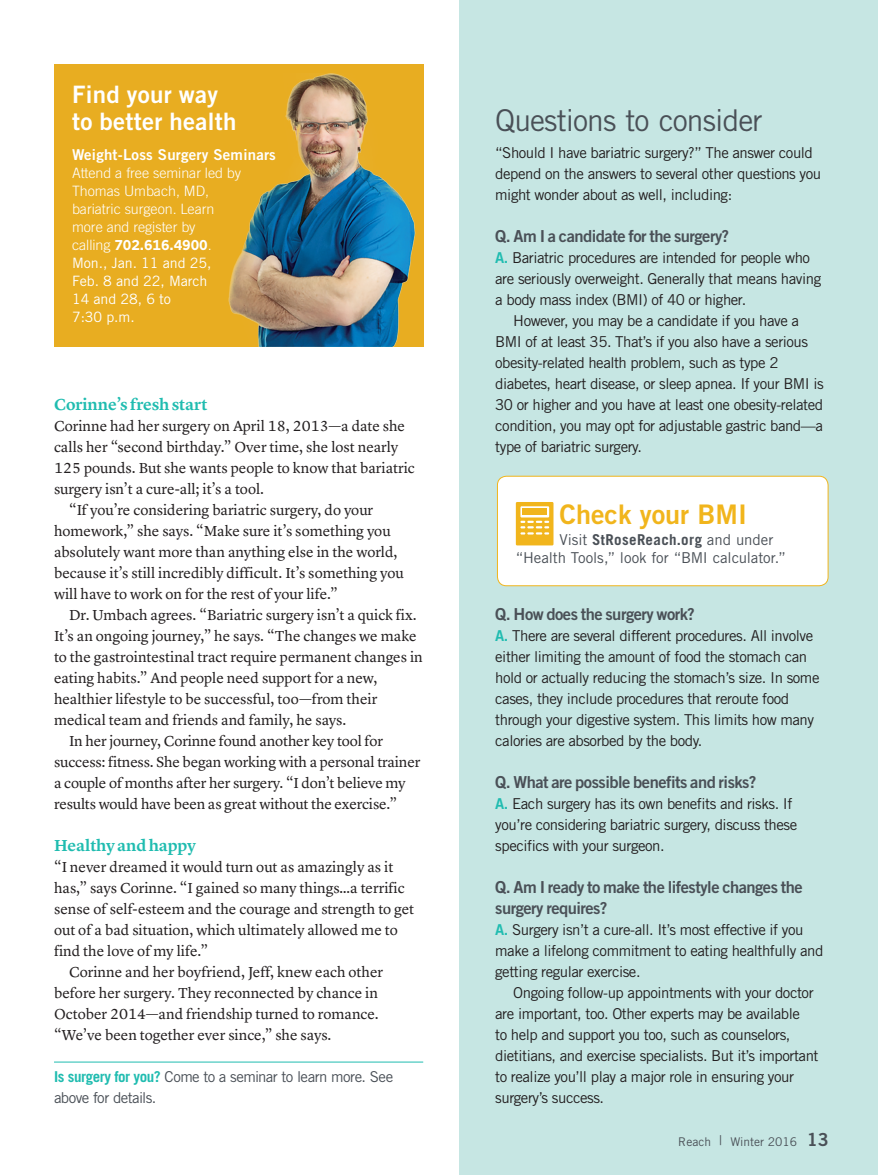
<style>
.page{position:relative;width:878px;height:1175px;background:#fff}
.page>*{position:absolute;margin:0;border:0;box-sizing:border-box;transform-origin:0 0}
._3_head_news_Dignity{font:30px "Trade Gothic LT Std";letter-spacing:-.03em;color:#4a5057}
.CTA_head{font:27px "Trade Gothic LT Std Bd 2";color:#f1b51c}
._2_head_Bold_Dignity{font:24px/26.2px "Trade Gothic LT Std Bd 2";letter-spacing:.015em;color:#fff}
._2_breaker_Dignity{font:16.5px/21px "Trade Gothic LT Std Bd 2";letter-spacing:-.03em;color:#4a5057}
._1_breaker_Dignity{font:600 16.5px "Lyon Text";color:#20bcb0}
._2_body_Dignity_colo{font:15px/21px "Trade Gothic LT Std";letter-spacing:-.03em;color:#231f20}
._1_body_main_Dignity{font:15px/21px "Lyon Text";color:#231f20}
._1_body_no__Dignity{font:15px/21px "Lyon Text";color:#231f20}
._2_body_no__Dignity{font:15px/21px "Trade Gothic LT Std";letter-spacing:-.03em;color:#231f20}
.CTA_body{font:15px/18px "Trade Gothic LT Std";letter-spacing:-.01em;color:#4a5057}
.CTA_body_minor-in-co{font:15px/21px "Trade Gothic LT Std";letter-spacing:-.04em;color:#4a5057}
.Cal_ClassHd_Dignity{font:15px "Trade Gothic LT Std Bd 2";letter-spacing:.015em;color:#fff}
.Cal_Body_Dignity{font:300 14.25px/18px "Trade Gothic LT Std";letter-spacing:-.005em;color:#fff}
.Cal_BoldDates_Dignit{font:14.25px/18px "Trade Gothic LT Std";letter-spacing:-.005em;color:#fff}
.t1{font:12px "Trade Gothic LT Std";color:#4a5057}
.s1{font-family:"Gotham";font-weight:700}
.s2{font-weight:700;color:#20bcb0}
.s3{font-family:"Trade Gothic LT Std Bd 2";color:#20bcb0}
.s4{font-weight:700}
.s5{font-size:13.5px}
.s6{font-family:"Trade Gothic LT Std Bd 2";font-size:18px}
</style>
<div class="page">
<div style="left:459px;top:0;width:419px;height:1174px;background:#c6e6e3"></div>
<div style="left:54px;top:64px;width:369px;height:282px;background:#e8ad21"></div>
<img style="left:216px;top:74px;width:208px;height:272px">
<hr style="left:54px;top:1061px;width:369px;height:1px;background:#20bcb0">
<div style="left:497px;top:476px;width:331px;height:110px;background:#fff;border-radius:9px"></div>
<svg style="left:516px;top:502px;width:37px;height:43px;background:#f3c244"></svg>
<div style="left:497px;top:476px;width:331px;height:110px;border:1px solid #f1b51c;border-radius:9px"></div>
<p class="_2_head_Bold_Dignity" style="left:72px;top:81px;width:166px">Find your way to better health</p>
<p class="Cal_ClassHd_Dignity" style="left:72px;top:145px;width:205px">Weight-Loss Surgery Seminars</p>
<p class="Cal_Body_Dignity" style="left:72px;top:163px;width:171px">Attend a free seminar led by<br>Thomas Umbach, MD, bariatric surgeon. Learn more and register by<br>calling <span class="s1">702.616.4900</span>.</p>
<p class="Cal_BoldDates_Dignit" style="left:72px;top:253px;width:141px">Mon., Jan. 11 and 25,<br>Feb. 8 and 22, March<br>14 and 28, 6 to<br>7:30 p.m.</p>
<p class="_1_breaker_Dignity" style="left:54px;top:391px;width:155px">Corinne’s fresh start</p>
<p class="_1_body_no__Dignity" style="left:54px;top:414px;width:362px">Corinne had her surgery on April 18, 2013—a date she calls her “second birthday.” Over time, she lost nearly 125 pounds. But she wants people to know that bariatric surgery isn’t a cure-all; it’s a tool.</p>
<p class="_1_body_main_Dignity" style="left:54px;top:498px;width:351px;text-indent:15px">“If you’re considering bariatric surgery, do your homework,” she says. “Make sure it’s something you absolutely want more than anything else in the world, because it’s still incredibly difficult. It’s something you will have to work on for the rest of your life.”</p>
<p class="_1_body_main_Dignity" style="left:54px;top:603px;width:370px;text-indent:15px">Dr. Umbach agrees. “Bariatric surgery isn’t a quick fix.<br>It’s an ongoing journey,” he says. “The changes we make to the gastrointestinal tract require permanent changes in eating habits.” And people need support for a new, healthier lifestyle to be successful, too—from their medical team and friends and family, he says.</p>
<p class="_1_body_main_Dignity" style="left:54px;top:729px;width:368px;text-indent:15px">In her journey, Corinne found another key tool for success: fitness. She began working with a personal trainer a couple of months after her surgery. “I don’t believe my results would have been as great without the exercise.”</p>
<p class="_1_breaker_Dignity" style="left:54px;top:832px;width:143px">Healthy and happy</p>
<p class="_1_body_no__Dignity" style="left:54px;top:855px;width:362px">“I never dreamed it would turn out as amazingly as it has,” says Corinne. “I gained so many things…a terrific sense of self-esteem and the courage and strength to get out of a bad situation, which ultimately allowed me to find the love of my life.”</p>
<p class="_1_body_main_Dignity" style="left:54px;top:960px;width:330px;text-indent:15px">Corinne and her boyfriend, Jeff, knew each other before her surgery. They reconnected by chance in October 2014—and friendship turned to romance. “We’ve been together ever since,” she says.</p>
<p class="CTA_body_minor-in-co" style="left:54px;top:1065px;width:340px"><span class="s2">Is surgery for you?</span> Come to a seminar to learn more. See above for details.</p>
<p class="_3_head_news_Dignity" style="left:495px;top:102px;width:268px">Questions to consider</p>
<p class="_2_body_no__Dignity" style="left:495px;top:141px;width:327px">“Should I have bariatric surgery?” The answer could depend on the answers to several other questions you might wonder about as well, including:</p>
<p class="_2_breaker_Dignity" style="left:495px;top:225px;width:235px">Q. Am I a candidate for the surgery?</p>
<p class="_2_body_Dignity_colo" style="left:495px;top:246px;width:327px"><span class="s3">A.</span> Bariatric procedures are intended for people who are seriously overweight. Generally that means having a body mass index (BMI) of 40 or higher.</p>
<p class="_2_body_Dignity_colo" style="left:495px;top:309px;width:330px;text-indent:18px">However, you may be a candidate if you have a BMI of at least 35. That’s if you also have a serious obesity-related health problem, such as type 2 diabetes, heart disease, or sleep apnea. If your BMI is 30 or higher and you have at least one obesity-related condition, you may opt for adjustable gastric band—a type of bariatric surgery.</p>
<p class="CTA_head" style="left:559px;top:497px;width:189px">Check your BMI</p>
<p class="CTA_body" style="left:516px;top:530px;width:272px;text-indent:44px">Visit <span class="s4">StRoseReach.org</span> and under “Health Tools,” look for “BMI calculator.”</p>
<p class="_2_breaker_Dignity" style="left:495px;top:603px;width:201px">Q. How does the surgery work?</p>
<p class="_2_body_Dignity_colo" style="left:495px;top:624px;width:326px"><span class="s3">A.</span> There are several different procedures. All involve either limiting the amount of food the stomach can hold or actually reducing the stomach’s size. In some cases, they include procedures that reroute food through your digestive system. This limits how many calories are absorbed by the body.</p>
<p class="_2_breaker_Dignity" style="left:495px;top:771px;width:263px">Q. What are possible benefits and risks?</p>
<p class="_2_body_Dignity_colo" style="left:495px;top:792px;width:303px"><span class="s3">A.</span> Each surgery has its own benefits and risks. If you’re considering bariatric surgery, discuss these specifics with your surgeon.</p>
<p class="_2_breaker_Dignity" style="left:495px;top:876px;width:309px">Q. Am I ready to make the lifestyle changes the surgery requires?</p>
<p class="_2_body_Dignity_colo" style="left:495px;top:918px;width:329px"><span class="s3">A.</span> Surgery isn’t a cure-all. It’s most effective if you make a lifelong commitment to eating healthfully and getting regular exercise.</p>
<p class="_2_body_Dignity_colo" style="left:495px;top:981px;width:325px;text-indent:18px">Ongoing follow-up appointments with your doctor are important, too. Other experts may be available<br>to help and support you too, such as counselors, dietitians, and exercise specialists. But it’s important to realize you’ll play a major role in ensuring your surgery’s success.</p>
<p class="t1" style="left:678px;top:1134px;width:152px">Reach <span class="s5">|</span> Winter 2016 <span class="s6">13</span></p>
</div>
